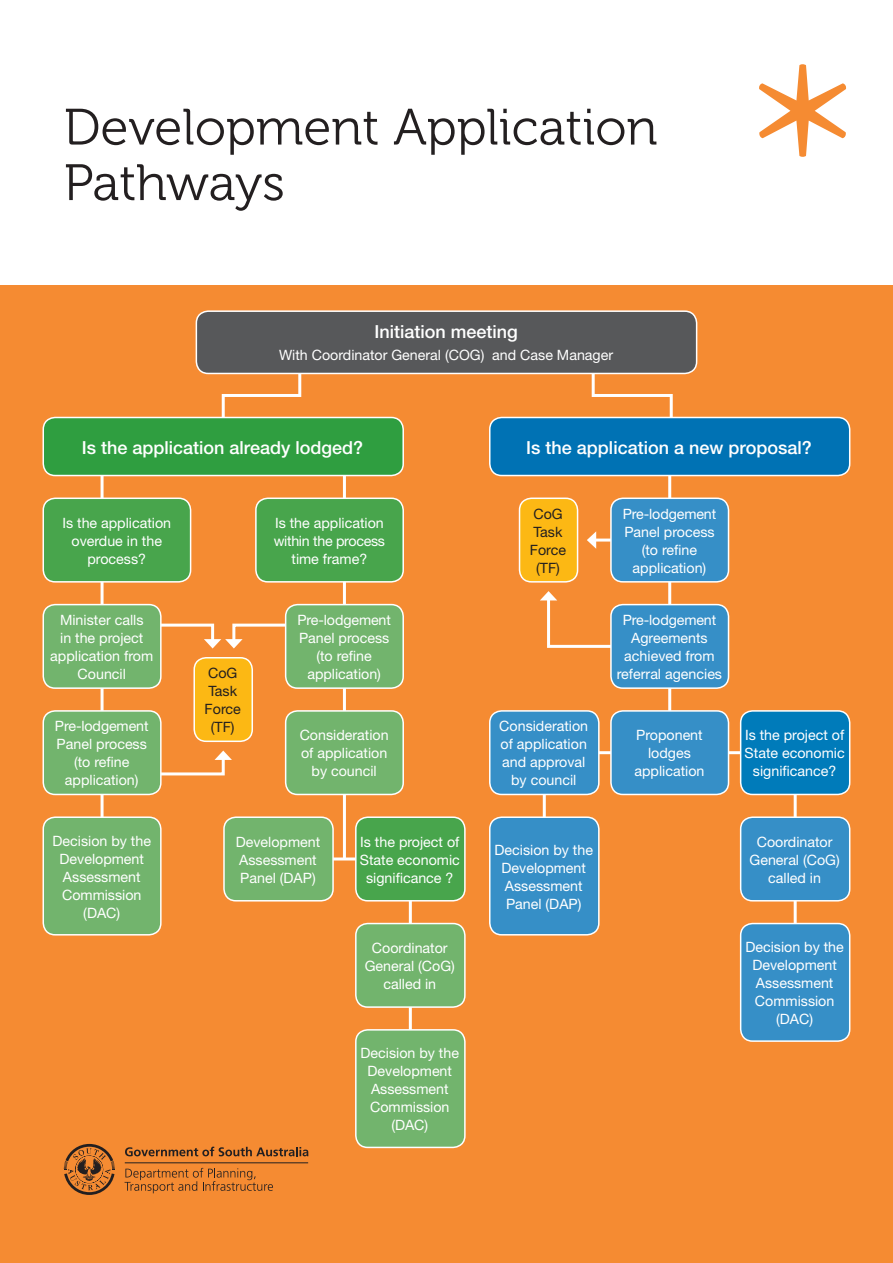
<style>
.page{position:relative;width:893px;height:1263px;background:#fff}
.page>*{position:absolute;margin:0;border:0;box-sizing:border-box;transform-origin:0 0}
.Header_1{font:51px/55.5px "Museo 300";color:#231f20}
.chart_headers{font:500 18px "Helvetica Neue";color:#fff}
.chart_body{font:14.25px/18px "Helvetica Neue";color:#fff;text-align:center}
.chart_body-2{font:14.25px/18px "Helvetica Neue";color:#231f20;text-align:center}
</style>
<div class="page">
<div style="left:0;top:285px;width:893px;height:978px;background:#f58b32"></div>
<svg style="left:759px;top:64px;width:88px;height:93px"></svg>
<hr style="left:125px;top:1162px;width:183px;height:1px;background:#231f20">
<svg style="left:125px;top:1147px;width:183px;height:9px"></svg>
<svg style="left:64px;top:1144px;width:51px;height:51px"></svg>
<svg style="left:125px;top:1168px;width:148px;height:25px"></svg>
<svg style="left:220px;top:374px;width:83px;height:43px"></svg>
<svg style="left:590px;top:374px;width:84px;height:43px"></svg>
<hr style="left:101px;top:446px;width:3px;height:414px;background:#fff">
<hr style="left:343px;top:446px;width:3px;height:413px;background:#fff">
<hr style="left:668px;top:446px;width:3px;height:338px;background:#fff">
<hr style="left:794px;top:784px;width:3px;height:198px;background:#fff">
<hr style="left:543px;top:784px;width:3px;height:119px;background:#fff">
<hr style="left:409px;top:859px;width:3px;height:230px;background:#fff">
<div style="left:43px;top:498px;width:148px;height:84px;background:#48a54c;border-radius:12px"></div>
<div style="left:43px;top:497px;width:148px;height:86px;border:2px solid #fff;border-radius:12px"></div>
<div style="left:194px;top:658px;width:58px;height:83px;background:#fcb814;border-radius:12px"></div>
<div style="left:193px;top:657px;width:60px;height:85px;border:2px solid #fff;border-radius:12px"></div>
<div style="left:519px;top:498px;width:59px;height:84px;background:#fcb814;border-radius:12px"></div>
<div style="left:519px;top:497px;width:59px;height:86px;border:2px solid #fff;border-radius:12px"></div>
<div style="left:43px;top:817px;width:118px;height:118px;background:#72b46d;border-radius:12px"></div>
<div style="left:43px;top:816px;width:119px;height:119px;border:2px solid #fff;border-radius:12px"></div>
<div style="left:256px;top:498px;width:147px;height:84px;background:#48a54c;border-radius:12px"></div>
<div style="left:255px;top:497px;width:149px;height:86px;border:2px solid #fff;border-radius:12px"></div>
<div style="left:741px;top:923px;width:109px;height:118px;background:#368fc7;border-radius:12px"></div>
<div style="left:740px;top:923px;width:110px;height:119px;border:2px solid #fff;border-radius:12px"></div>
<div style="left:490px;top:817px;width:109px;height:118px;background:#368fc7;border-radius:12px"></div>
<div style="left:489px;top:816px;width:111px;height:119px;border:2px solid #fff;border-radius:12px"></div>
<div style="left:286px;top:711px;width:117px;height:83px;background:#72b46d;border-radius:12px"></div>
<div style="left:285px;top:710px;width:119px;height:85px;border:2px solid #fff;border-radius:12px"></div>
<div style="left:356px;top:1030px;width:109px;height:117px;background:#72b46d;border-radius:12px"></div>
<div style="left:355px;top:1029px;width:111px;height:119px;border:2px solid #fff;border-radius:12px"></div>
<div style="left:490px;top:417px;width:360px;height:58px;background:#0072b4;border-radius:12px"></div>
<div style="left:489px;top:417px;width:361px;height:59px;border:2px solid #fff;border-radius:12px"></div>
<div style="left:43px;top:417px;width:360px;height:58px;background:#2f9e40;border-radius:12px"></div>
<div style="left:43px;top:417px;width:361px;height:59px;border:2px solid #fff;border-radius:12px"></div>
<hr style="left:294px;top:857px;width:101px;height:3px;background:#fff">
<svg style="left:162px;top:750px;width:70px;height:26px"></svg>
<hr style="left:544px;top:751px;width:255px;height:3px;background:#fff">
<div style="left:224px;top:817px;width:109px;height:84px;background:#72b46d;border-radius:12px"></div>
<div style="left:223px;top:816px;width:111px;height:85px;border:2px solid #fff;border-radius:12px"></div>
<div style="left:356px;top:817px;width:109px;height:84px;background:#48a54c;border-radius:12px"></div>
<div style="left:355px;top:816px;width:111px;height:85px;border:2px solid #fff;border-radius:12px"></div>
<div style="left:356px;top:923px;width:109px;height:84px;background:#72b46d;border-radius:12px"></div>
<div style="left:355px;top:923px;width:111px;height:85px;border:2px solid #fff;border-radius:12px"></div>
<div style="left:196px;top:311px;width:501px;height:62px;background:#57585a;border-radius:12px"></div>
<div style="left:196px;top:310px;width:501px;height:64px;border:2px solid #fff;border-radius:12px"></div>
<div style="left:611px;top:711px;width:117px;height:83px;background:#368fc7;border-radius:12px"></div>
<div style="left:610px;top:710px;width:119px;height:85px;border:2px solid #fff;border-radius:12px"></div>
<div style="left:741px;top:817px;width:109px;height:84px;background:#368fc7;border-radius:12px"></div>
<div style="left:740px;top:816px;width:110px;height:85px;border:2px solid #fff;border-radius:12px"></div>
<div style="left:490px;top:711px;width:109px;height:83px;background:#368fc7;border-radius:12px"></div>
<div style="left:489px;top:710px;width:111px;height:85px;border:2px solid #fff;border-radius:12px"></div>
<div style="left:43px;top:711px;width:118px;height:83px;background:#72b46d;border-radius:12px"></div>
<div style="left:43px;top:710px;width:119px;height:85px;border:2px solid #fff;border-radius:12px"></div>
<div style="left:43px;top:605px;width:118px;height:83px;background:#72b46d;border-radius:12px"></div>
<div style="left:43px;top:604px;width:119px;height:85px;border:2px solid #fff;border-radius:12px"></div>
<svg style="left:159px;top:622px;width:126px;height:26px"></svg>
<svg style="left:540px;top:591px;width:133px;height:57px"></svg>
<hr style="left:593px;top:539px;width:77px;height:3px;background:#fff">
<svg style="left:587px;top:531px;width:9px;height:18px"></svg>
<div style="left:286px;top:605px;width:117px;height:83px;background:#72b46d;border-radius:12px"></div>
<div style="left:285px;top:604px;width:119px;height:85px;border:2px solid #fff;border-radius:12px"></div>
<div style="left:611px;top:498px;width:117px;height:84px;background:#368fc7;border-radius:12px"></div>
<div style="left:610px;top:497px;width:119px;height:86px;border:2px solid #fff;border-radius:12px"></div>
<div style="left:611px;top:605px;width:117px;height:83px;background:#368fc7;border-radius:12px"></div>
<div style="left:610px;top:604px;width:119px;height:85px;border:2px solid #fff;border-radius:12px"></div>
<div style="left:741px;top:711px;width:109px;height:83px;background:#007bba;border-radius:12px"></div>
<div style="left:740px;top:710px;width:110px;height:85px;border:2px solid #fff;border-radius:12px"></div>
<p class="Header_1" style="left:64px;top:100px;width:595px">Development Application<br>Pathways</p>
<p class="chart_headers" style="left:374px;top:321px;width:145px">Initiation meeting</p>
<p class="chart_body" style="left:279px;top:346px;width:336px">With Coordinator General (COG) and Case Manager</p>
<p class="chart_headers" style="left:82px;top:436px;width:283px">Is the application already lodged?</p>
<p class="chart_headers" style="left:526px;top:436px;width:287px">Is the application a new proposal?</p>
<p class="chart_body" style="left:62px;top:513px;width:110px">Is the application overdue in the process?</p>
<p class="chart_body" style="left:274px;top:513px;width:113px">Is the application within the process time frame?</p>
<p class="chart_body" style="left:50px;top:611px;width:104px">Minister calls<br>in the project application from<br>Council</p>
<p class="chart_body" style="left:297px;top:611px;width:95px">Pre-lodgement<br>Panel process (to refine application)</p>
<p class="chart_body-2" style="left:205px;top:664px;width:38px">CoG<br>Task<br>Force (TF)</p>
<p class="chart_body" style="left:55px;top:717px;width:95px">Pre-lodgement<br>Panel process (to refine application)</p>
<p class="chart_body" style="left:300px;top:726px;width:90px">Consideration of application by council</p>
<p class="chart_body" style="left:53px;top:831px;width:100px">Decision by the<br>Development<br>Assessment<br>Commission (DAC)</p>
<p class="chart_body" style="left:236px;top:832px;width:86px;text-align:left">Development<br>Assessment<br>Panel (DAP)</p>
<p class="chart_body" style="left:360px;top:832px;width:102px">Is the project of<br>State economic significance ?</p>
<p class="chart_body" style="left:365px;top:939px;width:92px">Coordinator<br>General (CoG) called in</p>
<p class="chart_body" style="left:361px;top:1044px;width:100px">Decision by the<br>Development<br>Assessment<br>Commission (DAC)</p>
<p class="chart_body-2" style="left:530px;top:504px;width:38px">CoG<br>Task<br>Force (TF)</p>
<p class="chart_body" style="left:499px;top:717px;width:90px">Consideration of application and approval by council</p>
<p class="chart_body" style="left:495px;top:840px;width:100px">Decision by the<br>Development<br>Assessment<br>Panel (DAP)</p>
<p class="chart_body" style="left:623px;top:504px;width:95px">Pre-lodgement<br>Panel process (to refine application)</p>
<p class="chart_body" style="left:617px;top:611px;width:107px">Pre-lodgement<br>Agreements achieved from referral agencies</p>
<p class="chart_body" style="left:634px;top:726px;width:71px">Proponent lodges application</p>
<p class="chart_body" style="left:745px;top:726px;width:102px">Is the project of<br>State economic significance?</p>
<p class="chart_body" style="left:749px;top:832px;width:92px">Coordinator<br>General (CoG) called in</p>
<p class="chart_body" style="left:745px;top:938px;width:100px">Decision by the<br>Development<br>Assessment<br>Commission (DAC)</p>
</div>
